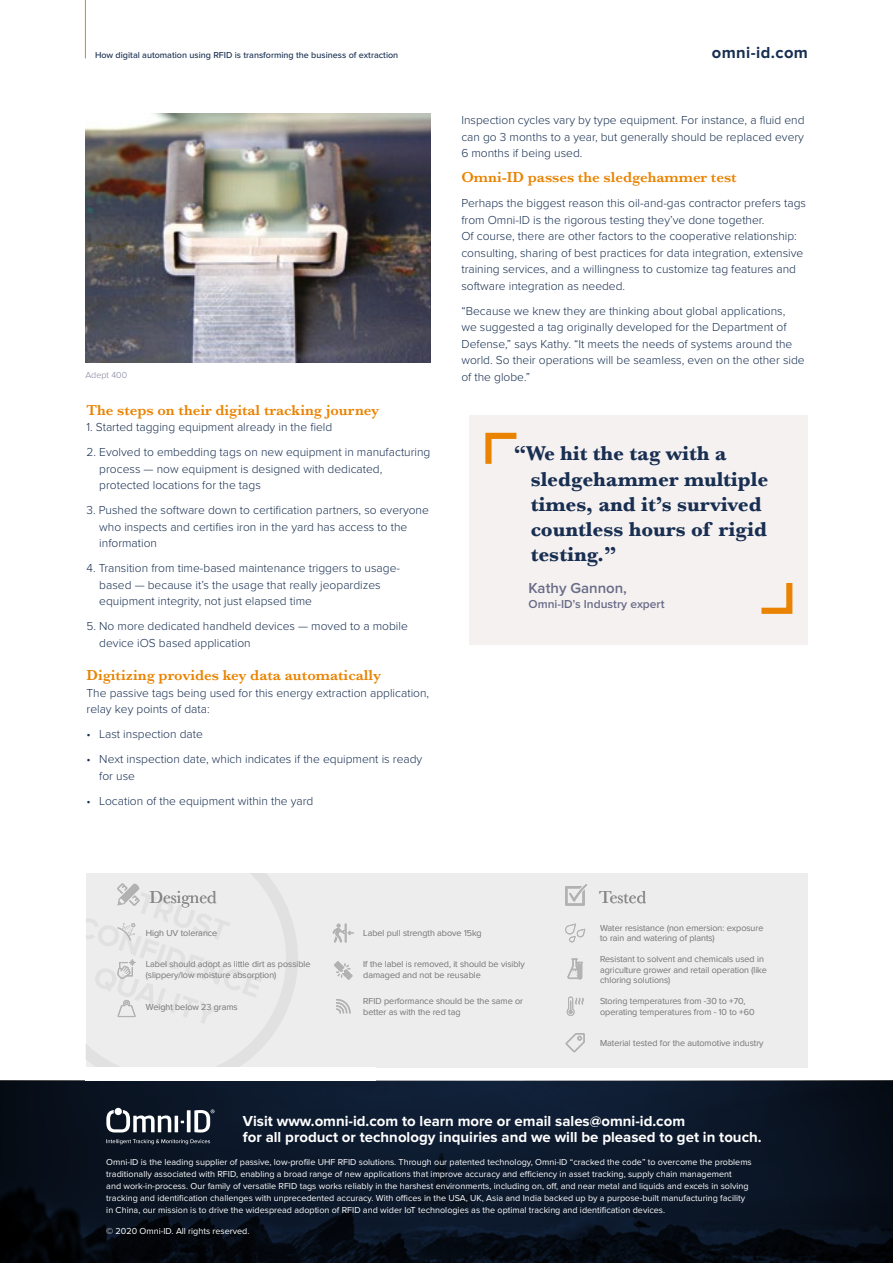
<style>
.page{position:relative;width:893px;height:1263px;background:#fff}
.page>*{position:absolute;margin:0;border:0;box-sizing:border-box;transform-origin:0 0}
.t1{font:700 21px/25.2px "Baskerville";color:#182f51}
.t2{font:18px "Baskerville";color:#878787}
.t3{font:700 16.5px "Proxima Nova";letter-spacing:.025em;color:#182f51}
.t4{font:700 15px/16.5px "Proxima Nova";color:#fff}
.t5{font:600 15px "Baskerville";color:#e98301}
.t6{font:600 15px "Proxima Nova";color:#686c87}
.t7{font:300 12px/16.5px "Proxima Nova";color:#182f51}
.t8{font:600 12px "Proxima Nova";color:#686c87}
.t9{font:9px/12px "Proxima Nova";color:#fff}
.t10{font:300 9px/10.8px "Proxima Nova";color:#878787}
.t11{font:500 9px "Proxima Nova";color:#182f51}
.t12{font:300 9px "Proxima Nova";color:#7f8099}
</style>
<div class="page">
<div style="left:470px;top:416px;width:338px;height:229px;background:#f6f1f1"></div>
<svg style="left:485px;top:432px;width:32px;height:32px"></svg>
<svg style="left:761px;top:583px;width:32px;height:31px"></svg>
<svg style="left:0;top:1081px;width:893px;height:182px;fill:#0b1627"></svg>
<div style="left:86px;top:873px;width:721px;height:194px;background:#ededed"></div>
<svg style="left:565px;top:884px;width:22px;height:22px"></svg>
<svg style="left:336px;top:999px;width:15px;height:15px"></svg>
<svg style="left:333px;top:923px;width:21px;height:19px"></svg>
<svg style="left:334px;top:961px;width:19px;height:19px"></svg>
<svg style="left:566px;top:996px;width:18px;height:20px"></svg>
<svg style="left:565px;top:1033px;width:20px;height:19px"></svg>
<svg style="left:567px;top:958px;width:16px;height:21px"></svg>
<svg style="left:565px;top:924px;width:20px;height:18px"></svg>
<svg style="left:85px;top:873px;width:213px;height:194px"></svg>
<img style="left:85px;top:113px;width:346px;height:249px">
<svg style="left:106px;top:1110px;width:65px;height:22px"></svg>
<hr style="left:175px;top:1116px;width:3px;height:16px;background:#fff">
<svg style="left:187px;top:1110px;width:4px;height:22px"></svg>
<div style="left:115px;top:1108px;width:7px;height:7px;background:#fff;border-radius:50%"></div>
<svg style="left:194px;top:1109px;width:20px;height:23px"></svg>
<svg style="left:106px;top:1139px;width:104px;height:5px"></svg>
<hr style="left:85px;top:0;width:1px;height:58px;background:#e98301">
<p class="t11" style="left:95px;top:50px;width:305px">How digital automation using RFID is transforming the business of extraction</p>
<h3 class="t3" style="left:712px;top:43px;width:98px">omni-id.com</h3>
<p class="t12" style="left:85px;top:370px;width:43px">Adept 400</p>
<p class="t5" style="left:87px;top:399px;width:294px">The steps on their digital tracking journey</p>
<p class="t7" style="left:87px;top:419px;width:247px">1. Started tagging equipment already in the field</p>
<p class="t7" style="left:99px;top:444px;width:333px;text-indent:-13px">2. Evolved to embedding tags on new equipment in manufacturing process — now equipment is designed with dedicated, protected locations for the tags</p>
<p class="t7" style="left:99px;top:502px;width:331px;text-indent:-13px">3. Pushed the software down to certification partners, so everyone who inspects and certifies iron in the yard has access to the information</p>
<p class="t7" style="left:99px;top:560px;width:302px;text-indent:-13px">4. Transition from time-based maintenance triggers to usage&shy;based — because it’s the usage that really jeopardizes equipment integrity, not just elapsed time</p>
<p class="t7" style="left:99px;top:618px;width:310px;text-indent:-13px">5. No more dedicated handheld devices — moved to a mobile device iOS based application</p>
<p class="t5" style="left:87px;top:665px;width:296px">Digitizing provides key data automatically</p>
<p class="t7" style="left:87px;top:685px;width:344px">The passive tags being used for this energy extraction application, relay key points of data:</p>
<p class="t7" style="left:87px;top:726px;width:118px">• Last inspection date</p>
<p class="t7" style="left:99px;top:751px;width:325px;text-indent:-13px">• Next inspection date, which indicates if the equipment is ready for use</p>
<p class="t7" style="left:87px;top:793px;width:228px">• Location of the equipment within the yard</p>
<p class="t7" style="left:461px;top:112px;width:345px;text-align:justify">Inspection cycles vary by type equipment. For instance, a fluid end can go 3 months to a year, but generally should be replaced every 6 months if being used.</p>
<p class="t5" style="left:461px;top:167px;width:277px">Omni-ID passes the sledgehammer test</p>
<p class="t7" style="left:461px;top:195px;width:346px">Perhaps the biggest reason this oil-and-gas contractor prefers tags from Omni-ID is the rigorous testing they’ve done together.<br>Of course, there are other factors to the cooperative relationship: consulting, sharing of best practices for data integration, extensive training services, and a willingness to customize tag features and software integration as needed.</p>
<p class="t7" style="left:461px;top:303px;width:345px">“Because we knew they are thinking about global applications,<br>we suggested a tag originally developed for the Department of Defense,” says Kathy. “It meets the needs of systems around the world. So their operations will be seamless, even on the other side of the globe.”</p>
<h1 class="t1" style="left:531px;top:441px;width:239px;text-indent:-17px">“We hit the tag with a sledgehammer multiple times, and it’s survived countless hours of rigid testing.”</h1>
<p class="t6" style="left:529px;top:580px;width:100px">Kathy Gannon,</p>
<p class="t8" style="left:529px;top:597px;width:138px">Omni-ID’s Industry expert</p>
<h2 class="t2" style="left:149px;top:885px;width:69px">Designed</h2>
<h2 class="t2" style="left:599px;top:885px;width:49px">Tested</h2>
<p class="t10" style="left:146px;top:928px;width:73px">High UV tolerance</p>
<p class="t10" style="left:146px;top:959px;width:166px">Label should adopt as little dirt as possible (slippery/low moisture absorption)</p>
<p class="t10" style="left:146px;top:1002px;width:93px">Weight below 23 grams</p>
<p class="t10" style="left:363px;top:928px;width:120px">Label pull strength above 15kg</p>
<p class="t10" style="left:363px;top:959px;width:163px">If the label is removed, it should be visibly damaged and not be reusable</p>
<p class="t10" style="left:363px;top:996px;width:161px">RFID performance should be the same or better as with the red tag</p>
<p class="t10" style="left:600px;top:922px;width:165px">Water resistance (non emersion: exposure to rain and watering of plants)</p>
<p class="t10" style="left:600px;top:953px;width:168px">Resistant to solvent and chemicals used in agriculture grower and retail operation (like chloring solutions)</p>
<p class="t10" style="left:600px;top:996px;width:156px">Storing temperatures from -30 to +70, operating temperatures from - 10 to +60</p>
<p class="t10" style="left:600px;top:1038px;width:165px">Material tested for the automotive industry</p>
<p class="t4" style="left:243px;top:1113px;width:520px">Visit www.omni-id.com to learn more or email sales@omni-id.com<br>for all product or technology inquiries and we will be pleased to get in touch.</p>
<p class="t9" style="left:106px;top:1156px;width:647px">Omni-ID is the leading supplier of passive, low-profile UHF RFID solutions. Through our patented technology, Omni-ID “cracked the code” to overcome the problems traditionally associated with RFID, enabling a broad range of new applications that improve accuracy and efficiency in asset tracking, supply chain management<br>and work-in-process. Our family of versatile RFID tags works reliably in the harshest environments, including on, off, and near metal and liquids and excels in solving tracking and identification challenges with unprecedented accuracy. With offices in the USA, UK, Asia and India backed up by a purpose-built manufacturing facility in China, our mission is to drive the widespread adoption of RFID and wider IoT technologies as the optimal tracking and identification devices.</p>
<p class="t9" style="left:106px;top:1225px;width:145px">© 2020 Omni-ID. All rights reserved.</p>
</div>
